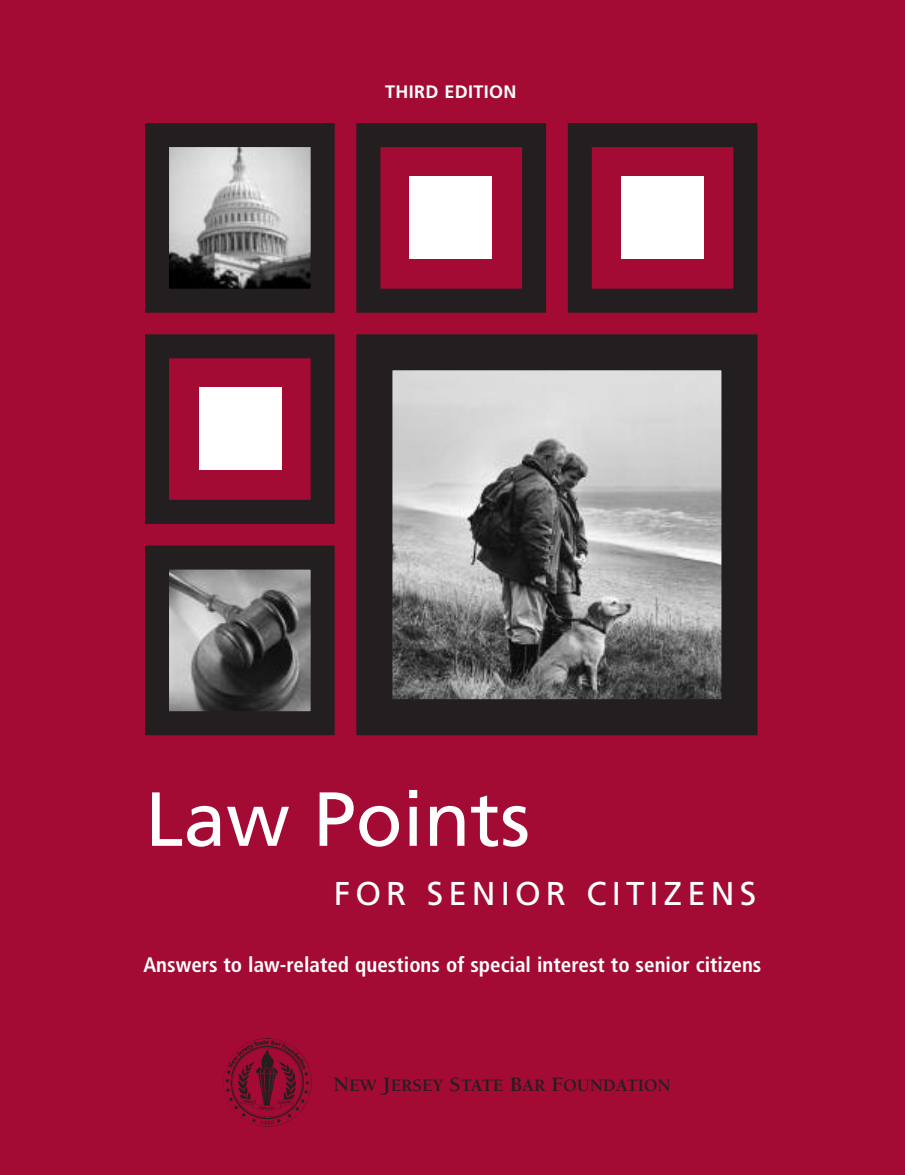
<style>
.page{position:relative;width:905px;height:1175px;background:#fff}
.page>*{position:absolute;margin:0;border:0;box-sizing:border-box;transform-origin:0 0}
.t1{font:76.5px "Frutiger";color:#fff}
.t2{font:33px "Frutiger";letter-spacing:.155em;color:#fff}
.t3{font:700 condensed 21px "Frutiger";color:#fff}
.t4{font:700 18px "Frutiger";letter-spacing:.015em;color:#fff}
.t5{font:700 17.85px "Berkeley";color:#231f20}
.s1{font-size:21px}
</style>
<div class="page">
<div style="left:0;top:0;width:904px;height:1174px;background:#a30a34"></div>
<img style="left:170px;top:148px;width:140px;height:140px">
<div style="left:145px;top:123px;width:190px;height:190px;border:24px solid #231f20"></div>
<div style="left:356px;top:123px;width:190px;height:190px;border:24px solid #231f20"></div>
<div style="left:567px;top:123px;width:190px;height:190px;border:24px solid #231f20"></div>
<div style="left:145px;top:334px;width:190px;height:190px;border:24px solid #231f20"></div>
<svg style="left:356px;top:334px;width:401px;height:401px"></svg>
<img style="left:170px;top:570px;width:140px;height:140px">
<div style="left:145px;top:545px;width:190px;height:190px;border:24px solid #231f20"></div>
<div style="left:410px;top:176px;width:82px;height:83px;background:#fff"></div>
<div style="left:621px;top:176px;width:82px;height:83px;background:#fff"></div>
<div style="left:199px;top:388px;width:82px;height:82px;background:#fff"></div>
<img style="left:228px;top:1038px;width:84px;height:88px">
<p class="t4" style="left:385px;top:85px;width:133px">THIRD EDITION</p>
<h1 class="t1" style="left:145px;top:788px;width:386px">Law Points</h1>
<h2 class="t2" style="left:334px;top:880px;width:424px">FOR SENIOR CITIZENS</h2>
<p class="t3" style="left:143px;top:956px;width:619px">Answers to law-related questions of special interest to senior citizens</p>
<p class="t5" style="left:333px;top:1078px;width:339px"><span class="s1">N</span>EW <span class="s1">J</span>ERSEY <span class="s1">S</span>TATE <span class="s1">B</span>AR <span class="s1">F</span>OUNDATION</p>
</div>
